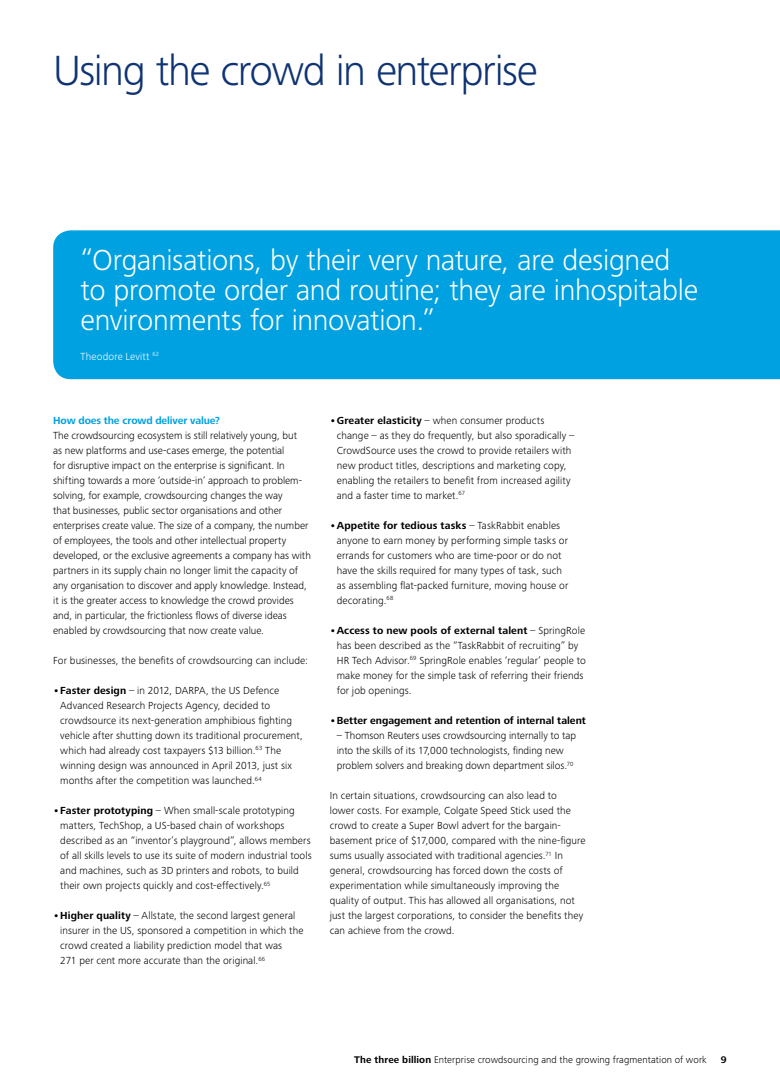
<style>
.page{position:relative;width:780px;height:1088px;background:#fff}
.page>*{position:absolute;margin:0;border:0;box-sizing:border-box;transform-origin:0 0}
.t1{font:300 43.75px "Frutiger Next Pro";letter-spacing:-.035em;color:#0f3373}
.t2{font:300 30px/30px "Frutiger Next Pro";letter-spacing:-.01em;color:#fff}
.t3{font:300 10.62px/15px "Frutiger Next Pro";letter-spacing:.005em;color:#000}
.t4{font:700 10.62px "Frutiger Next Pro";color:#000}
.t5{font:700 10.62px "Frutiger Next Pro";letter-spacing:-.01em;color:#00a1e0}
.t6{font:300 10.62px "Frutiger Next Pro";letter-spacing:.01em;color:#fff}
.t7{font:300 10px "Frutiger Next Pro";letter-spacing:.01em;color:#000}
.t8{font:700 10px "Frutiger Next Pro";color:#000}
.s1{font-weight:700}
</style>
<div class="page">
<div style="left:53px;top:230px;width:727px;height:149px;background:#00a1e0"></div>
<h1 class="t1" style="left:53px;top:45px;width:486px">Using the crowd in enterprise</h1>
<h2 class="t2" style="left:81px;top:245px;width:619px">“Organisations, by their very nature, are designed to promote order and routine; they are inhospitable environments for innovation.”</h2>
<p class="t6" style="left:81px;top:350px;width:80px">Theodore Levitt <sup>62</sup></p>
<p class="t5" style="left:53px;top:414px;width:168px">How does the crowd deliver value?</p>
<p class="t3" style="left:53px;top:428px;width:259px">The crowdsourcing ecosystem is still relatively young, but<br>as new platforms and use-cases emerge, the potential<br>for disruptive impact on the enterprise is significant. In shifting towards a more ‘outside-in’ approach to problem&shy;solving, for example, crowdsourcing changes the way<br>that businesses, public sector organisations and other enterprises create value. The size of a company, the number of employees, the tools and other intellectual property developed, or the exclusive agreements a company has with partners in its supply chain no longer limit the capacity of any organisation to discover and apply knowledge. Instead, it is the greater access to knowledge the crowd provides and, in particular, the frictionless flows of diverse ideas enabled by crowdsourcing that now create value.</p>
<p class="t3" style="left:53px;top:653px;width:256px">For businesses, the benefits of crowdsourcing can include:</p>
<p class="t3" style="left:60px;top:683px;width:244px;text-indent:-7px"><span class="s1">•Faster design</span> – in 2012, DARPA, the US Defence Advanced Research Projects Agency, decided to crowdsource its next-generation amphibious fighting vehicle after shutting down its traditional procurement, which had already cost taxpayers $13 billion.<sup>63</sup> The winning design was announced in April 2013, just six months after the competition was launched.<sup>64</sup></p>
<p class="t3" style="left:60px;top:803px;width:253px;text-indent:-7px"><span class="s1">•Faster prototyping</span> – When small-scale prototyping matters, TechShop, a US-based chain of workshops described as an “inventor’s playground”, allows members of all skills levels to use its suite of modern industrial tools and machines, such as 3D printers and robots, to build their own projects quickly and cost-effectively.<sup>65</sup></p>
<p class="t3" style="left:60px;top:908px;width:245px;text-indent:-7px"><span class="s1">•Higher quality</span> – Allstate, the second largest general insurer in the US, sponsored a competition in which the crowd created a liability prediction model that was<br>271 per cent more accurate than the original.<sup>66</sup></p>
<p class="t3" style="left:337px;top:413px;width:239px;text-indent:-7px"><span class="s1">•Greater elasticity</span> – when consumer products change – as they do frequently, but also sporadically – CrowdSource uses the crowd to provide retailers with new product titles, descriptions and marketing copy, enabling the retailers to benefit from increased agility and a faster time to market.<sup>67</sup></p>
<p class="t3" style="left:337px;top:518px;width:233px;text-indent:-7px"><span class="s1">•Appetite for tedious tasks</span> – TaskRabbit enables anyone to earn money by performing simple tasks or errands for customers who are time-poor or do not have the skills required for many types of task, such as assembling flat-packed furniture, moving house or decorating.<sup>68</sup></p>
<p class="t3" style="left:337px;top:623px;width:250px;text-indent:-7px"><span class="s1">•Access to new pools of external talent</span> – SpringRole has been described as the “TaskRabbit of recruiting” by HR Tech Advisor.<sup>69</sup> SpringRole enables ‘regular’ people to make money for the simple task of referring their friends for job openings.</p>
<p class="t4" style="left:330px;top:714px;width:258px">•Better engagement and retention of internal talent</p>
<p class="t3" style="left:337px;top:728px;width:241px">– Thomson Reuters uses crowdsourcing internally to tap into the skills of its 17,000 technologists, finding new problem solvers and breaking down department silos.<sup>70</sup></p>
<p class="t3" style="left:330px;top:788px;width:257px">In certain situations, crowdsourcing can also lead to<br>lower costs. For example, Colgate Speed Stick used the crowd to create a Super Bowl advert for the bargain&shy;basement price of $17,000, compared with the nine-figure sums usually associated with traditional agencies.<sup>71</sup> In general, crowdsourcing has forced down the costs of experimentation while simultaneously improving the quality of output. This has allowed all organisations, not just the largest corporations, to consider the benefits they can achieve from the crowd.</p>
<p class="t7" style="left:354px;top:1053px;width:354px"><span class="s1">The three billion</span> Enterprise crowdsourcing and the growing fragmentation of work</p>
<p class="t8" style="left:720px;top:1053px;width:7px">9</p>
</div>
